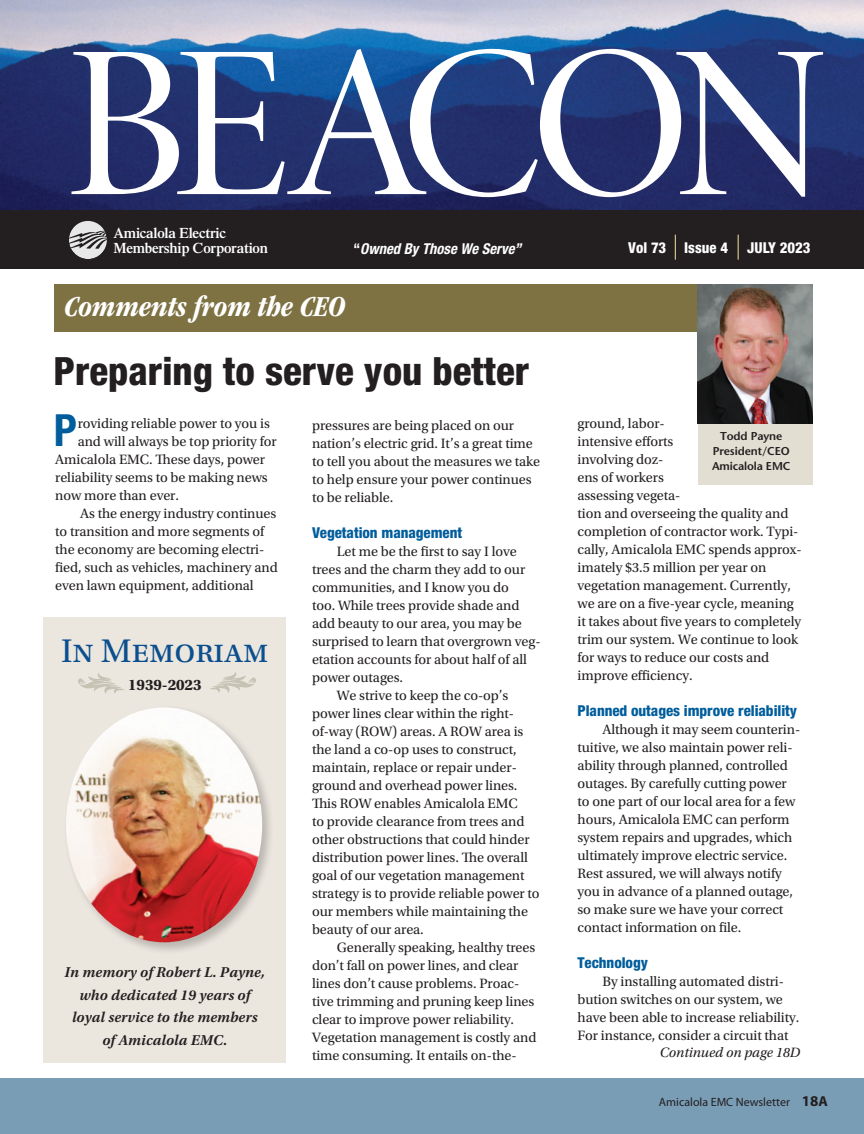
<style>
.page{position:relative;width:864px;height:1134px;background:#fff}
.page>*{position:absolute;margin:0;border:0;box-sizing:border-box;transform-origin:0 0}
.t1{font:219.3px "Minion Pro Disp";letter-spacing:-.065em;color:#fff}
.t2{font:700 condensed 44.4px "Helvetica Neue LT Std";color:#005d9c}
.t3{font:800 condensed 39px "Helvetica Neue LT Std";color:#231f20}
.t4{font:34.5px "Utopia Std";color:#0b4f8e}
.t5{font:italic 700 condensed 30px "ITC Garamond Std";letter-spacing:-.005em;color:#fff}
.t6{font:700 15.9px "Utopia Std";color:#231f20}
.t7{font:italic 600 15px/22.5px "Utopia Std";letter-spacing:.01em;color:#231f20;text-align:center}
.t8{font:800 condensed 15px "Helvetica Neue LT Std";letter-spacing:-.005em;color:#005d9c}
.t9{font:italic 700 condensed 15px "Helvetica Neue LT Std";color:#fff}
.t10{font:800 condensed 15px "Helvetica Neue LT Std";color:#fff}
.t11{font:600 14.85px "Times LT Std";letter-spacing:-.015em;color:#fff}
.t12{font:14.25px/18px "Utopia Std";letter-spacing:-.005em;color:#231f20}
.t13{font:italic 14.25px "Utopia Std";color:#231f20}
.t14{font:12px "Myriad Pro";color:#231f20}
.t15{font:600 11.4px/15px "Stone Sans Std";letter-spacing:-.01em;color:#231f20;text-align:center}
.s1{font-style:normal}
.s2{font-weight:700;font-size:15px}
.s3{font-weight:700;font-size:14.4px}
</style>
<div class="page">
<div style="left:0;top:1079px;width:864px;height:55px;background:#7a9db6"></div>
<div style="left:698px;top:360px;width:115px;height:125px;background:#e3ded2"></div>
<div style="left:54px;top:284px;width:756px;height:48px;background:#7e7243"></div>
<img style="left:698px;top:284px;width:115px;height:140px">
<img style="left:0;top:0;width:864px;height:211px">
<div style="left:0;top:211px;width:864px;height:58px;background:#231f20"></div>
<svg style="left:675px;top:235px;width:1px;height:25px"></svg>
<svg style="left:738px;top:235px;width:1px;height:25px"></svg>
<svg style="left:69px;top:221px;width:38px;height:38px"></svg>
<div style="left:44px;top:617px;width:242px;height:446px;background:#ebe7df"></div>
<div style="left:63px;top:705px;width:212px;height:250px;background:#231f20;opacity:.25"></div>
<img style="left:66px;top:707px;width:196px;height:235px">
<svg style="left:78px;top:673px;width:46px;height:21px"></svg>
<svg style="left:210px;top:672px;width:46px;height:21px"></svg>
<h1 class="t1" style="left:64px;top:-7px;width:766px">BEACON</h1>
<p class="t11" style="left:113px;top:224px;width:114px">Amicalola Electric</p>
<p class="t11" style="left:113px;top:240px;width:156px">Membership Corporation</p>
<p class="t9" style="left:353px;top:239px;width:169px"><span class="s1">“</span>Owned By Those We Serve”</p>
<h3 class="t5" style="left:65px;top:290px;width:282px">Comments from the CEO</h3>
<h3 class="t3" style="left:53px;top:347px;width:478px">Preparing to serve you better</h3>
<h2 class="t2" style="left:54px;top:403px;width:25px">P</h2>
<p class="t12" style="left:78px;top:415px;width:194px">roviding reliable power to you is</p>
<p class="t12" style="left:78px;top:433px;width:201px">and will always be top priority for</p>
<p class="t12" style="left:55px;top:451px;width:211px">Amicalola EMC. These days, power</p>
<p class="t12" style="left:55px;top:469px;width:214px">reliability seems to be making news</p>
<p class="t12" style="left:55px;top:487px;width:125px">now more than ever.</p>
<p class="t12" style="left:80px;top:505px;width:198px">As the energy industry continues</p>
<p class="t12" style="left:55px;top:523px;width:211px">to transition and more segments of</p>
<p class="t12" style="left:55px;top:541px;width:211px">the economy are becoming electri-</p>
<p class="t12" style="left:55px;top:559px;width:224px">fied, such as vehicles, machinery and</p>
<p class="t12" style="left:55px;top:577px;width:200px">even lawn equipment, additional</p>
<h3 class="t4" style="left:61px;top:632px;width:209px">In Memoriam</h3>
<p class="t6" style="left:128px;top:676px;width:75px">1939-2023</p>
<p class="t7" style="left:65px;top:961px;width:202px">In memory of Robert L. Payne, who dedicated 19 years of loyal service to the members of Amicalola EMC.</p>
<p class="t12" style="left:312px;top:416px;width:230px">pressures are being placed on our nation’s electric grid. It’s a great time to tell you about the measures we take to help ensure your power continues to be reliable.</p>
<p class="t8" style="left:312px;top:523px;width:152px">Vegetation management</p>
<p class="t12" style="left:337px;top:542px;width:181px">Let me be the first to say I love</p>
<p class="t12" style="left:312px;top:560px;width:215px">trees and the charm they add to our</p>
<p class="t12" style="left:312px;top:578px;width:198px">communities, and I know you do</p>
<p class="t12" style="left:312px;top:596px;width:209px">too. While trees provide shade and</p>
<p class="t12" style="left:312px;top:614px;width:211px">add beauty to our area, you may be</p>
<p class="t12" style="left:312px;top:632px;width:230px">surprised to learn that overgrown veg-</p>
<p class="t12" style="left:312px;top:650px;width:217px">etation accounts for about half of all</p>
<p class="t12" style="left:312px;top:668px;width:93px">power outages.</p>
<p class="t12" style="left:337px;top:686px;width:173px">We strive to keep the co-op’s</p>
<p class="t12" style="left:312px;top:704px;width:204px">power lines clear within the right-</p>
<p class="t12" style="left:312px;top:722px;width:213px">of-way (ROW) areas. A ROW area is</p>
<p class="t12" style="left:312px;top:740px;width:206px">the land a co-op uses to construct,</p>
<p class="t12" style="left:312px;top:758px;width:206px">maintain, replace or repair under-</p>
<p class="t12" style="left:312px;top:776px;width:207px">ground and overhead power lines.</p>
<p class="t12" style="left:312px;top:794px;width:207px">This ROW enables Amicalola EMC</p>
<p class="t12" style="left:312px;top:812px;width:214px">to provide clearance from trees and</p>
<p class="t12" style="left:312px;top:830px;width:219px">other obstructions that could hinder</p>
<p class="t12" style="left:312px;top:848px;width:217px">distribution power lines. The overall</p>
<p class="t12" style="left:312px;top:866px;width:214px">goal of our vegetation management</p>
<p class="t12" style="left:312px;top:884px;width:229px">strategy is to provide reliable power to</p>
<p class="t12" style="left:312px;top:902px;width:217px">our members while maintaining the</p>
<p class="t12" style="left:312px;top:920px;width:113px">beauty of our area.</p>
<p class="t12" style="left:337px;top:938px;width:200px">Generally speaking, healthy trees</p>
<p class="t12" style="left:312px;top:956px;width:208px">don’t fall on power lines, and clear</p>
<p class="t12" style="left:312px;top:974px;width:209px">lines don’t cause problems. Proac-</p>
<p class="t12" style="left:312px;top:992px;width:224px">tive trimming and pruning keep lines</p>
<p class="t12" style="left:312px;top:1010px;width:204px">clear to improve power reliability.</p>
<p class="t12" style="left:312px;top:1028px;width:226px">Vegetation management is costly and</p>
<p class="t12" style="left:312px;top:1046px;width:206px">time consuming. It entails on-the-</p>
<p class="t10" style="left:628px;top:239px;width:101px">Vol 73 Issue 4</p>
<p class="t10" style="left:747px;top:239px;width:65px">JULY 2023</p>
<p class="t12" style="left:578px;top:415px;width:226px">ground, labor-<br>intensive efforts<br>involving doz-<br>ens of workers<br>assessing vegeta-<br>tion and overseeing the quality and completion of contractor work. Typi&shy;cally, Amicalola EMC spends approx&shy;imately $3.5 million per year on vegetation management. Currently, we are on a five-year cycle, meaning it takes about five years to completely trim our system. We continue to look for ways to reduce our costs and improve efficiency.</p>
<p class="t8" style="left:578px;top:701px;width:221px">Planned outages improve reliability</p>
<p class="t12" style="left:578px;top:721px;width:224px;text-indent:25px">Although it may seem counterin&shy;tuitive, we also maintain power reli&shy;ability through planned, controlled outages. By carefully cutting power to one part of our local area for a few hours, Amicalola EMC can perform system repairs and upgrades, which ultimately improve electric service.<br>Rest assured, we will always notify you in advance of a planned outage, so make sure we have your correct contact information on file.</p>
<p class="t8" style="left:578px;top:953px;width:72px">Technology</p>
<p class="t12" style="left:578px;top:973px;width:223px;text-indent:25px">By installing automated distri&shy;bution switches on our system, we have been able to increase reliability.<br>For instance, consider a circuit that</p>
<p class="t15" style="left:712px;top:429px;width:80px">Todd Payne<br>President/CEO<br>Amicalola EMC</p>
<p class="t13" style="left:660px;top:1045px;width:142px">Continued on page 18D</p>
<p class="t14" style="left:659px;top:1095px;width:171px">Amicalola EMC Newsletter <span class="s2">18</span><span class="s3">A</span></p>
</div>
